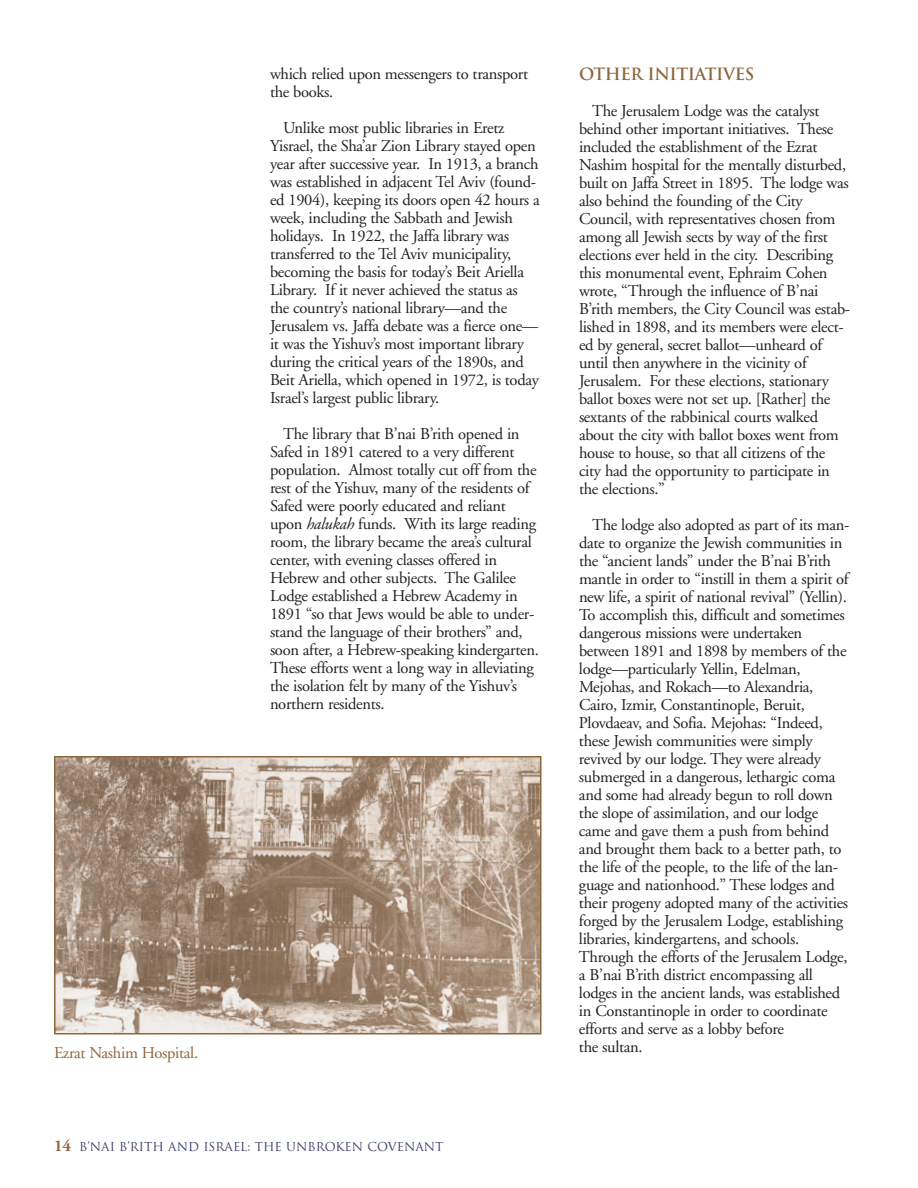
<style>
.page{position:relative;width:918px;height:1188px;background:#fff}
.page>*{position:absolute;margin:0;border:0;box-sizing:border-box;transform-origin:0 0}
.t1{font:16.5px/18px "Adobe Garamond";letter-spacing:-.02em;color:#231f20}
.t2{font:16.5px "Adobe Garamond";letter-spacing:-.02em;color:#8e663c}
.t3{font:700 16.5px "Trajan";letter-spacing:-.025em;color:#8e663c}
.t4{font:12px "Trajan";color:#353b65}
.s1{font-style:italic}
.s2{font-family:"Adobe Garamond";font-weight:700;font-size:16.5px;color:#8e663c}
</style>
<div class="page">
<img style="left:57px;top:759px;width:482px;height:273px">
<div style="left:54px;top:756px;width:488px;height:279px;border:2px solid #8e663c"></div>
<p class="t1" style="left:270px;top:67px;width:260px">which relied upon messengers to transport the books.</p>
<p class="t1" style="left:270px;top:121px;width:271px;text-indent:13px">Unlike most public libraries in Eretz Yisrael, the Sha’ar Zion Library stayed open year after successive year. In 1913, a branch was established in adjacent Tel Aviv (found&shy;ed 1904), keeping its doors open 42 hours a week, including the Sabbath and Jewish holidays. In 1922, the Jaffa library was transferred to the Tel Aviv municipality, becoming the basis for today’s Beit Ariella Library. If it never achieved the status as the country’s national library—and the Jerusalem vs. Jaffa debate was a fierce one— it was the Yishuv’s most important library during the critical years of the 1890s, and Beit Ariella, which opened in 1972, is today Israel’s largest public library.</p>
<p class="t1" style="left:270px;top:427px;width:270px;text-indent:13px">The library that B’nai B’rith opened in Safed in 1891 catered to a very different population. Almost totally cut off from the rest of the Yishuv, many of the residents of Safed were poorly educated and reliant upon <span class="s1">halukah</span> funds. With its large reading room, the library became the area’s cultural center, with evening classes offered in Hebrew and other subjects. The Galilee Lodge established a Hebrew Academy in 1891 “so that Jews would be able to under&shy;stand the language of their brothers” and, soon after, a Hebrew-speaking kindergarten.<br>These efforts went a long way in alleviating the isolation felt by many of the Yishuv’s northern residents.</p>
<p class="t2" style="left:54px;top:1046px;width:146px">Ezrat Nashim Hospital.</p>
<p class="t4" style="left:54px;top:1140px;width:391px"><span class="s2">14</span> B’NAI B’RITH AND ISRAEL: THE UNBROKEN COVENANT</p>
<p class="t3" style="left:579px;top:65px;width:177px">OTHER INITIATIVES</p>
<p class="t1" style="left:579px;top:103px;width:273px;text-indent:13px">The Jerusalem Lodge was the catalyst behind other important initiatives. These included the establishment of the Ezrat Nashim hospital for the mentally disturbed, built on Jaffa Street in 1895. The lodge was also behind the founding of the City Council, with representatives chosen from among all Jewish sects by way of the first elections ever held in the city. Describing this monumental event, Ephraim Cohen wrote, “Through the influence of B’nai B’rith members, the City Council was estab&shy;lished in 1898, and its members were elect&shy;ed by general, secret ballot—unheard of until then anywhere in the vicinity of Jerusalem. For these elections, stationary ballot boxes were not set up. [Rather] the sextants of the rabbinical courts walked about the city with ballot boxes went from house to house, so that all citizens of the city had the opportunity to participate in the elections.”</p>
<p class="t1" style="left:579px;top:517px;width:272px;text-indent:13px">The lodge also adopted as part of its man&shy;date to organize the Jewish communities in the “ancient lands” under the B’nai B’rith mantle in order to “instill in them a spirit of new life, a spirit of national revival” (Yellin).<br>To accomplish this, difficult and sometimes dangerous missions were undertaken between 1891 and 1898 by members of the lodge—particularly Yellin, Edelman, Mejohas, and Rokach—to Alexandria, Cairo, Izmir, Constantinople, Beruit, Plovdaeav, and Sofia. Mejohas: “Indeed, these Jewish communities were simply revived by our lodge. They were already submerged in a dangerous, lethargic coma and some had already begun to roll down the slope of assimilation, and our lodge came and gave them a push from behind and brought them back to a better path, to the life of the people, to the life of the lan&shy;guage and nationhood.” These lodges and their progeny adopted many of the activities forged by the Jerusalem Lodge, establishing libraries, kindergartens, and schools.<br>Through the efforts of the Jerusalem Lodge, a B’nai B’rith district encompassing all lodges in the ancient lands, was established in Constantinople in order to coordinate efforts and serve as a lobby before<br>the sultan.</p>
</div>
